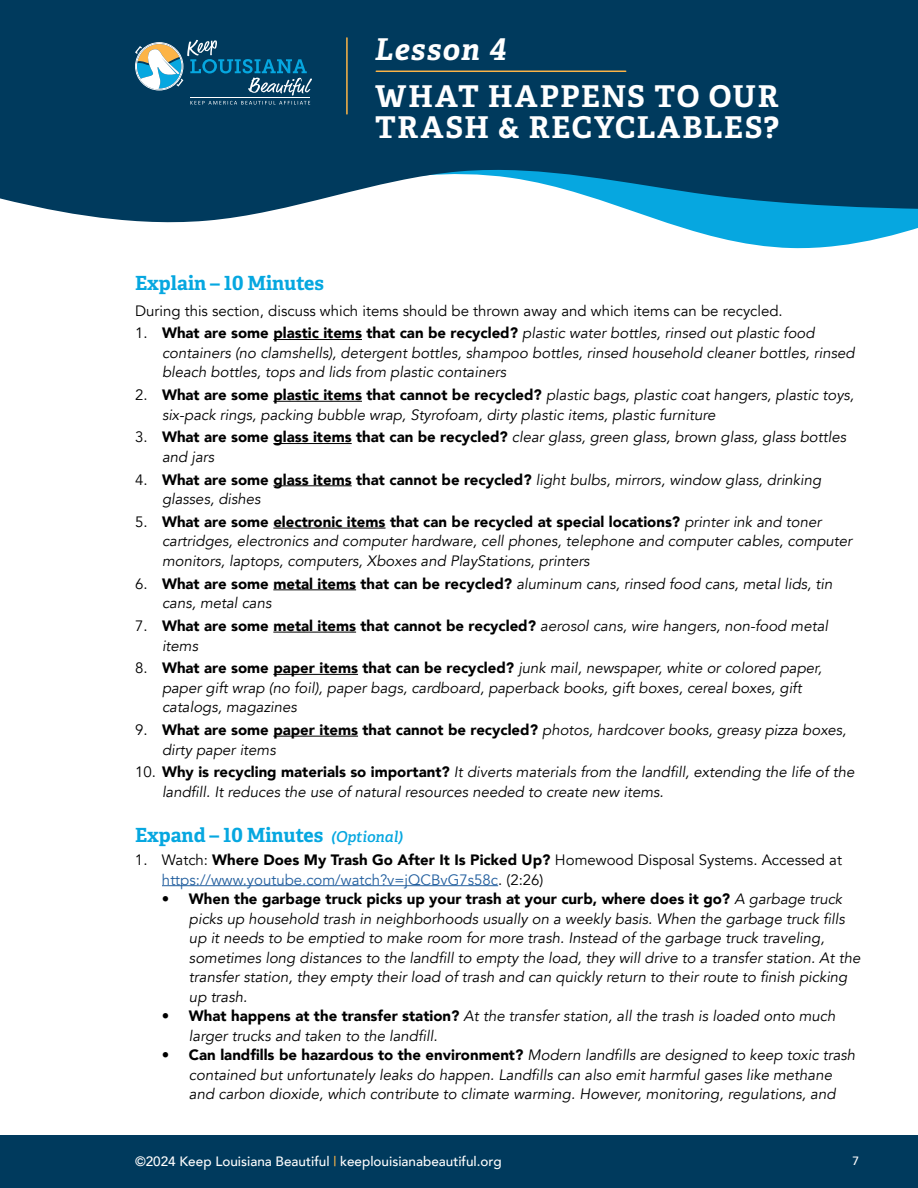
<style>
.page{position:relative;width:918px;height:1188px;background:#fff}
.page>*{position:absolute;margin:0;border:0;box-sizing:border-box;transform-origin:0 0}
.t1{font:700 30px/31.5px "Adelle";letter-spacing:.055em;color:#fff}
.t2{font:italic 700 30px "Adelle";letter-spacing:.045em;color:#fff}
.t3{font:700 19.5px "Adelle";color:#06a7e0}
.t4{font:italic 15px/19.5px "Avenir";color:#000}
.t5{font:15px/19.5px "Avenir";color:#000}
.t6{font:900 15px/19.5px "Avenir";color:#000}
.t7{font:500 13.5px "Avenir";color:#fff}
.t8{font:500 12px "Avenir";color:#fff}
.s1{font-style:normal}
.s2{font-weight:900;font-style:normal}
.s3{font-weight:400}
.s4{font-weight:400;font-style:italic}
.s5{font-weight:600;font-style:italic;font-size:15px}
.s6{font-weight:900}
.s7{color:#215e9e}
.s8{color:#fcb447}
</style>
<div class="page">
<div style="left:0;top:1135px;width:918px;height:53px;background:#003a5d"></div>
<svg style="left:684px;top:228px;width:234px;height:21px;fill:#06a7e0"></svg>
<div style="left:0;top:0;width:918px;height:143px;background:#003a5d"></div>
<svg style="left:0;top:143px;width:918px;height:85px;fill:#003a5d"></svg>
<hr style="left:346px;top:38px;width:2px;height:76px;background:#fcb447">
<hr style="left:376px;top:71px;width:250px;height:1px;background:#fcb447">
<svg style="left:135px;top:40px;width:177px;height:65px"></svg>
<hr style="left:190px;top:98px;width:120px;height:1px;background:#fff">
<hr style="left:273px;top:339px;width:89px;height:1px;background:#000">
<hr style="left:273px;top:401px;width:89px;height:1px;background:#000">
<hr style="left:273px;top:443px;width:79px;height:1px;background:#000">
<hr style="left:273px;top:485px;width:79px;height:1px;background:#000">
<hr style="left:273px;top:528px;width:113px;height:1px;background:#000">
<hr style="left:273px;top:589px;width:83px;height:1px;background:#000">
<hr style="left:273px;top:632px;width:83px;height:1px;background:#000">
<hr style="left:273px;top:674px;width:85px;height:1px;background:#000">
<hr style="left:273px;top:736px;width:85px;height:1px;background:#000">
<hr style="left:162px;top:885px;width:336px;height:1px;background:#215e9e">
<h1 class="t2" style="left:375px;top:30px;width:133px">Lesson 4</h1>
<h1 class="t1" style="left:375px;top:81px;width:405px">WHAT HAPPENS TO OUR<br>TRASH &amp; RECYCLABLES?</h1>
<h2 class="t3" style="left:135px;top:271px;width:190px">Explain – 10 Minutes</h2>
<p class="t5" style="left:135px;top:301px;width:649px">During this section, discuss which items should be thrown away and which items can be recycled.</p>
<p class="t4" style="left:162px;top:324px;width:694px;text-indent:-27px"><span class="s1">1.</span> <span class="s2">What are some plastic items that can be recycled?</span> plastic water bottles, rinsed out plastic food containers (no clamshells), detergent bottles, shampoo bottles, rinsed household cleaner bottles, rinsed bleach bottles, tops and lids from plastic containers</p>
<p class="t4" style="left:162px;top:386px;width:694px;text-indent:-27px"><span class="s1">2.</span> <span class="s2">What are some plastic items that cannot be recycled?</span> plastic bags, plastic coat hangers, plastic toys, six-pack rings, packing bubble wrap, Styrofoam, dirty plastic items, plastic furniture</p>
<p class="t4" style="left:162px;top:428px;width:686px;text-indent:-27px"><span class="s1">3.</span> <span class="s2">What are some glass items that can be recycled?</span> clear glass, green glass, brown glass, glass bottles and jars</p>
<p class="t4" style="left:162px;top:470px;width:661px;text-indent:-27px"><span class="s1">4.</span> <span class="s2">What are some glass items that cannot be recycled?</span> light bulbs, mirrors, window glass, drinking glasses, dishes</p>
<p class="t4" style="left:162px;top:512px;width:692px;text-indent:-27px"><span class="s1">5.</span> <span class="s2">What are some electronic items that can be recycled at special locations?</span> printer ink and toner cartridges, electronics and computer hardware, cell phones, telephone and computer cables, computer monitors, laptops, computers, Xboxes and PlayStations, printers</p>
<p class="t4" style="left:162px;top:574px;width:672px;text-indent:-27px"><span class="s1">6.</span> <span class="s2">What are some metal items that can be recycled?</span> aluminum cans, rinsed food cans, metal lids, tin cans, metal cans</p>
<p class="t6" style="left:162px;top:616px;width:668px;text-indent:-27px"><span class="s3">7.</span> What are some metal items that cannot be recycled? <span class="s4">aerosol cans, wire hangers, non-food metal items</span></p>
<p class="t4" style="left:162px;top:659px;width:661px;text-indent:-27px"><span class="s1">8.</span> <span class="s2">What are some paper items that can be recycled?</span> junk mail, newspaper, white or colored paper, paper gift wrap (no foil), paper bags, cardboard, paperback books, gift boxes, cereal boxes, gift catalogs, magazines</p>
<p class="t4" style="left:162px;top:720px;width:686px;text-indent:-27px"><span class="s1">9.</span> <span class="s2">What are some paper items that cannot be recycled?</span> photos, hardcover books, greasy pizza boxes, dirty paper items</p>
<p class="t4" style="left:162px;top:763px;width:694px;text-indent:-27px"><span class="s1">10.</span> <span class="s2">Why is recycling materials so important?</span> It diverts materials from the landfill, extending the life of the landfill. It reduces the use of natural resources needed to create new items.</p>
<h2 class="t3" style="left:135px;top:823px;width:270px">Expand – 10 Minutes <span class="s5">(Optional)</span></h2>
<p class="t5" style="left:162px;top:850px;width:682px;text-indent:-27px">1. Watch: <span class="s6">Where Does My Trash Go After It Is Picked Up?</span> Homewood Disposal Systems. Accessed at <span class="s7">https://www.youtube.com/watch?v=jQCBvG7s58c</span>. (2:26)</p>
<p class="t4" style="left:189px;top:889px;width:673px;text-indent:-27px"><span class="s2">• When the garbage truck picks up your trash at your curb, where does it go?</span> A garbage truck picks up household trash in neighborhoods usually on a weekly basis. When the garbage truck fills up it needs to be emptied to make room for more trash. Instead of the garbage truck traveling, sometimes long distances to the landfill to empty the load, they will drive to a transfer station. At the transfer station, they empty their load of trash and can quickly return to their route to finish picking up trash.</p>
<p class="t4" style="left:189px;top:1006px;width:648px;text-indent:-27px"><span class="s2">• What happens at the transfer station?</span> At the transfer station, all the trash is loaded onto much larger trucks and taken to the landfill.</p>
<p class="t4" style="left:162px;top:1045px;width:695px;text-align:center"><span class="s2">• Can landfills be hazardous to the environment?</span> Modern landfills are designed to keep toxic trash contained but unfortunately leaks do happen. Landfills can also emit harmful gases like methane<br>and carbon dioxide, which contribute to climate warming. However, monitoring, regulations, and</p>
<p class="t7" style="left:135px;top:1150px;width:368px">©2024 Keep Louisiana Beautiful <span class="s8">|</span> keeplouisianabeautiful.org</p>
<p class="t8" style="left:852px;top:1150px;width:8px">7</p>
</div>
